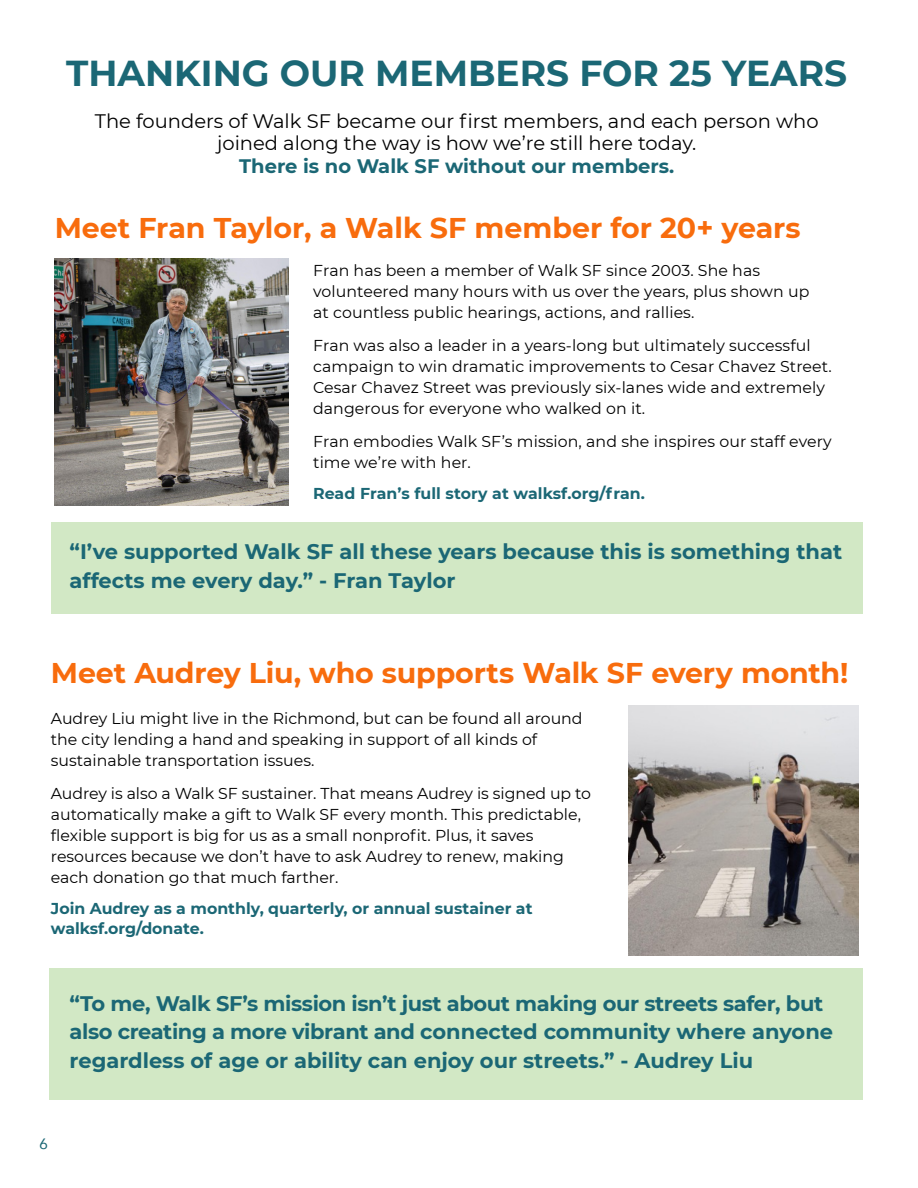
<style>
.page{position:relative;width:918px;height:1188px;background:#fff}
.page>*{position:absolute;margin:0;border:0;box-sizing:border-box;transform-origin:0 0}
.t1{font:700 36px "Montserrat";color:#1b6775}
.t2{font:700 28.5px "Montserrat";letter-spacing:-.005em;color:#f86c0d}
.t3{font:700 21px/28.5px "Montserrat";color:#1b6775}
.t4{font:19.5px/22.5px "Montserrat";color:#000;text-align:center}
.t5{font:700 19.5px "Montserrat";color:#1b6775}
.t6{font:15.75px/21px "Montserrat";color:#000}
.t7{font:700 15.75px/19.5px "Montserrat";color:#1b6775}
.t8{font:15px "Avenir";color:#1b6775}
</style>
<div class="page">
<div style="left:49px;top:969px;width:814px;height:131px;background:#d2e8c5"></div>
<div style="left:51px;top:522px;width:812px;height:92px;background:#d2e8c5"></div>
<img style="left:55px;top:258px;width:233px;height:247px">
<img style="left:629px;top:706px;width:229px;height:250px">
<h1 class="t1" style="left:66px;top:47px;width:782px">THANKING OUR MEMBERS FOR 25 YEARS</h1>
<p class="t4" style="left:95px;top:109px;width:725px">The founders of Walk SF became our first members, and each person who joined along the way is how we’re still here today.</p>
<p class="t5" style="left:239px;top:152px;width:437px">There is no Walk SF without our members.</p>
<h2 class="t2" style="left:55px;top:207px;width:747px">Meet Fran Taylor, a Walk SF member for 20+ years</h2>
<p class="t6" style="left:313px;top:259px;width:498px">Fran has been a member of Walk SF since 2003. She has volunteered many hours with us over the years, plus shown up at countless public hearings, actions, and rallies.</p>
<p class="t6" style="left:313px;top:334px;width:520px">Fran was also a leader in a years-long but ultimately successful campaign to win dramatic improvements to Cesar Chavez Street.<br>Cesar Chavez Street was previously six-lanes wide and extremely dangerous for everyone who walked on it.</p>
<p class="t6" style="left:313px;top:430px;width:520px">Fran embodies Walk SF’s mission, and she inspires our staff every time we’re with her.</p>
<p class="t7" style="left:313px;top:483px;width:333px">Read Fran’s full story at walksf.org/fran.</p>
<h3 class="t3" style="left:70px;top:537px;width:774px">“I’ve supported Walk SF all these years because this is something that affects me every day.” - Fran Taylor</h3>
<h2 class="t2" style="left:51px;top:652px;width:799px">Meet Audrey Liu, who supports Walk SF every month!</h2>
<p class="t6" style="left:51px;top:707px;width:533px">Audrey Liu might live in the Richmond, but can be found all around the city lending a hand and speaking in support of all kinds of sustainable transportation issues.</p>
<p class="t6" style="left:51px;top:782px;width:542px">Audrey is also a Walk SF sustainer. That means Audrey is signed up to automatically make a gift to Walk SF every month. This predictable, flexible support is big for us as a small nonprofit. Plus, it saves resources because we don’t have to ask Audrey to renew, making each donation go that much farther.</p>
<p class="t7" style="left:51px;top:898px;width:483px">Join Audrey as a monthly, quarterly, or annual sustainer at walksf.org/donate.</p>
<h3 class="t3" style="left:70px;top:988px;width:765px">“To me, Walk SF’s mission isn’t just about making our streets safer, but also creating a more vibrant and connected community where anyone regardless of age or ability can enjoy our streets.” - Audrey Liu</h3>
<p class="t8" style="left:39px;top:1132px;width:10px">6</p>
</div>
